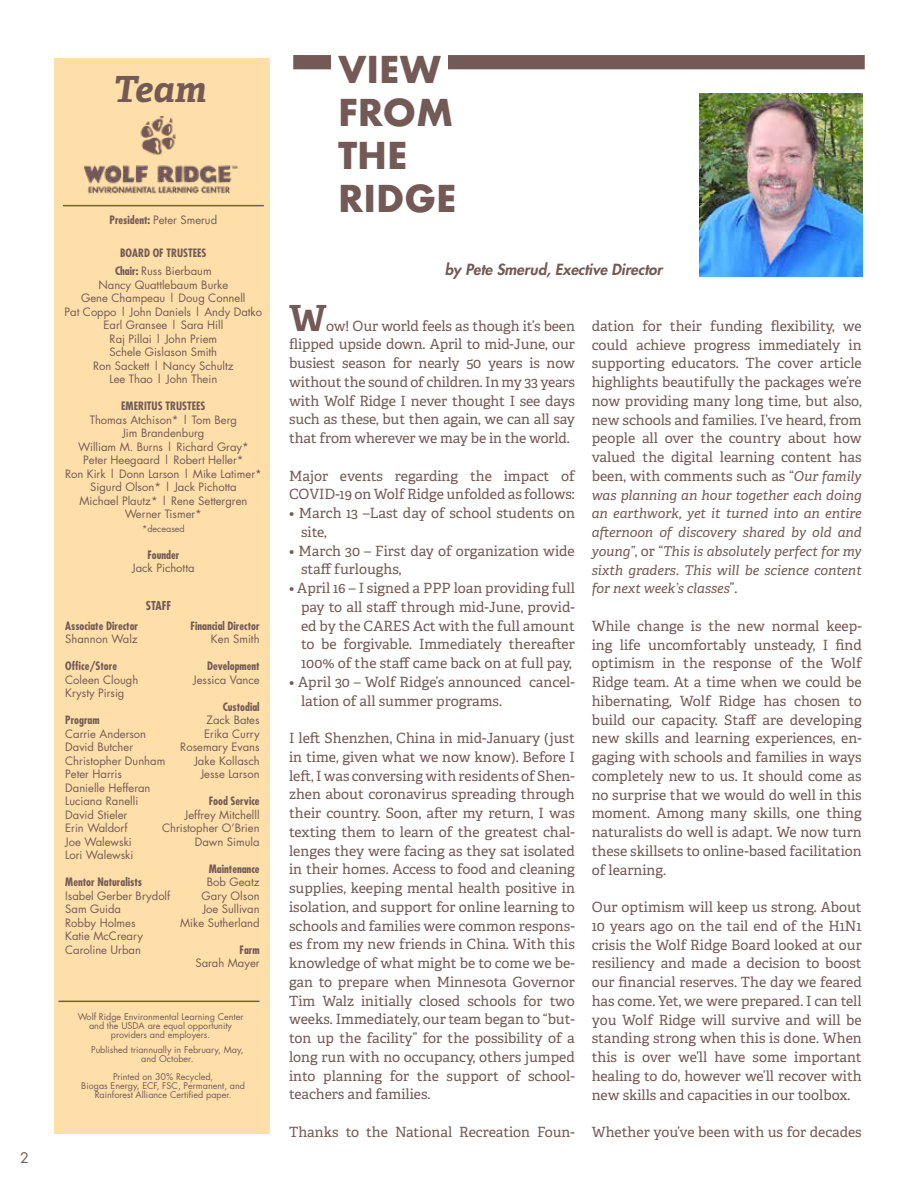
<style>
.page{position:relative;width:918px;height:1188px;background:#fff}
.page>*{position:absolute;margin:0;border:0;box-sizing:border-box;transform-origin:0 0}
.t1{font:700 36px/43.2px "Futura";color:#735a56}
.t2{font:italic 700 36px "Adelle Basic";color:#735a56}
.t3{font:700 36px "Adelle Basic";color:#735a56}
.t4{font:italic 800 15px "Futura";color:#735a56}
.t5{font:14.25px "Futura";color:#735a56}
.t6{font:14.1px/18.8px "Adelle";color:#735a56;text-align:justify}
.t7{font:italic 13.5px/18.8px "Adelle";color:#735a56;text-align:justify}
.t8{font:700 condensed 12px "Futura";color:#735a56}
.t9{font:11.25px/13.5px "Futura";color:#735a56}
.t10{font:700 condensed 11.25px/18.8px "Futura";color:#735a56;text-align:center}
.t11{font:9px/9px "Futura";color:#735a56;text-align:center}
.s1{font-weight:700;font-stretch:condensed}
.s2{font-weight:400;font-stretch:normal}
.s3{font-style:italic;font-size:13.5px}
.s4{font-style:normal;font-size:14.1px}
</style>
<div class="page">
<div style="left:54px;top:58px;width:216px;height:1076px;background:#ffdfa9"></div>
<img style="left:84px;top:165px;width:154px;height:29px">
<img style="left:140px;top:116px;width:36px;height:39px">
<hr style="left:59px;top:1001px;width:200px;height:1px;background:#735a56">
<hr style="left:63px;top:205px;width:201px;height:1px;background:#735a56">
<div style="left:293px;top:55px;width:572px;height:14px;background:#735a56"></div>
<div style="left:331px;top:52px;width:117px;height:38px;background:#fff"></div>
<img style="left:700px;top:94px;width:162px;height:182px">
<p class="t5" style="left:20px;top:1148px;width:10px">2</p>
<h1 class="t2" style="left:113px;top:67px;width:95px">Team</h1>
<p class="t9" style="left:110px;top:213px;width:109px"><span class="s1">President:</span> Peter Smerud</p>
<p class="t10" style="left:115px;top:243px;width:98px">BOARD OF TRUSTEES<br>Chair: <span class="s2">Russ Bierbaum</span></p>
<p class="t9" style="left:65px;top:278px;width:199px;text-align:center">Nancy Quattlebaum Burke<br>Gene Champeau | Doug Connell<br>Pat Coppo | John Daniels | Andy Datko<br>Earl Gransee | Sara Hill<br>Raj Pillai | John Priem<br>Schele Gislason Smith<br>Ron Sackett | Nancy Schultz<br>Lee Thao | John Thein</p>
<p class="t10" style="left:121px;top:397px;width:86px">EMERITUS TRUSTEES</p>
<p class="t9" style="left:65px;top:413px;width:198px;text-align:center">Thomas Atchison* | Tom Berg<br>Jim Brandenburg<br>William M. Burns | Richard Gray*<br>Peter Heegaard | Robert Heller*<br>Ron Kirk | Donn Larson | Mike Latimer*<br>Sigurd Olson* | Jack Pichotta<br>Michael Plautz* | Rene Settergren<br>Werner Tismer*</p>
<p class="t11" style="left:142px;top:524px;width:44px">*deceased</p>
<p class="t10" style="left:147px;top:545px;width:33px">Founder</p>
<p class="t9" style="left:132px;top:561px;width:64px">Jack Pichotta</p>
<p class="t8" style="left:146px;top:598px;width:27px">STAFF</p>
<p class="t10" style="left:191px;top:616px;width:71px">Financial Director</p>
<p class="t9" style="left:211px;top:632px;width:50px">Ken Smith</p>
<p class="t10" style="left:207px;top:657px;width:54px">Development</p>
<p class="t9" style="left:193px;top:673px;width:68px">Jessica Vance</p>
<p class="t10" style="left:223px;top:697px;width:38px">Custodial</p>
<p class="t9" style="left:180px;top:713px;width:81px;text-align:right">Zack Bates<br>Erika Curry<br>Rosemary Evans<br>Jake Kollasch<br>Jesse Larson</p>
<p class="t10" style="left:209px;top:792px;width:52px">Food Service</p>
<p class="t9" style="left:162px;top:808px;width:99px;text-align:right">Jeffrey Mitchelll<br>Christopher O’Brien<br>Dawn Simula</p>
<p class="t10" style="left:209px;top:859px;width:52px">Maintenance</p>
<p class="t9" style="left:180px;top:875px;width:81px;text-align:right">Bob Geatz<br>Gary Olson<br>Joe Sullivan<br>Mike Sutherland</p>
<p class="t10" style="left:240px;top:940px;width:22px">Farm</p>
<p class="t9" style="left:195px;top:956px;width:66px">Sarah Mayer</p>
<p class="t10" style="left:65px;top:616px;width:74px">Associate Director</p>
<p class="t9" style="left:65px;top:632px;width:74px">Shannon Walz</p>
<p class="t10" style="left:65px;top:657px;width:53px">Office/Store</p>
<p class="t9" style="left:65px;top:673px;width:75px">Coleen Clough<br>Krysty Pirsig</p>
<p class="t10" style="left:65px;top:711px;width:36px">Program</p>
<p class="t9" style="left:65px;top:727px;width:102px">Carrie Anderson<br>David Butcher<br>Christopher Dunham<br>Peter Harris<br>Danielle Hefferan<br>Luciana Ranelli<br>David Stieler<br>Erin Waldorf<br>Joe Walewski<br>Lori Walewski</p>
<p class="t10" style="left:65px;top:873px;width:78px">Mentor Naturalists</p>
<p class="t9" style="left:65px;top:889px;width:107px">Isabel Gerber Brydolf<br>Sam Guida<br>Robby Holmes<br>Katie McCreary<br>Caroline Urban</p>
<p class="t11" style="left:78px;top:1012px;width:167px">Wolf Ridge Environmental Learning Center and the USDA are equal opportunity providers and employers.</p>
<p class="t11" style="left:81px;top:1072px;width:165px">Printed on 30% Recycled,<br>Biogas Energy, ECF, FSC, Permanent, and<br>Rainforest Alliance Certified paper.</p>
<p class="t11" style="left:91px;top:1045px;width:154px">Published triannually in February, May, and October.</p>
<h1 class="t1" style="left:338px;top:48px;width:120px">VIEW<br>FROM<br>THE<br>RIDGE</h1>
<p class="t4" style="left:445px;top:260px;width:219px">by Pete Smerud, Exective Director</p>
<h1 class="t3" style="left:289px;top:295px;width:39px">W</h1>
<p class="t6" style="left:289px;top:316px;width:287px;text-indent:37px">ow! Our world feels as though it’s been flipped upside down. April to mid-June, our busiest season for nearly 50 years is now without the sound of children. In my 33 years with Wolf Ridge I never thought I see days such as these, but then again, we can all say that from wherever we may be in the world.</p>
<p class="t6" style="left:289px;top:466px;width:287px">Major events regarding the impact of<br>COVID-19 on Wolf Ridge unfolded as follows:</p>
<p class="t6" style="left:301px;top:504px;width:275px;text-indent:-12px">• March 13 –Last day of school students on site,</p>
<p class="t6" style="left:301px;top:541px;width:275px;text-indent:-12px">• March 30 – First day of organization wide staff furloughs,</p>
<p class="t6" style="left:301px;top:579px;width:275px;text-indent:-12px">• April 16 – I signed a PPP loan providing full pay to all staff through mid-June, provid&shy;ed by the CARES Act with the full amount to be forgivable. Immediately thereafter 100% of the staff came back on at full pay,</p>
<p class="t6" style="left:301px;top:673px;width:275px;text-indent:-12px">• April 30 – Wolf Ridge’s announced cancel&shy;lation of all summer programs.</p>
<p class="t6" style="left:289px;top:729px;width:287px">I left Shenzhen, China in mid-January (just in time, given what we now know). Before I left, I was conversing with residents of Shen&shy;zhen about coronavirus spreading through their country. Soon, after my return, I was texting them to learn of the greatest chal&shy;lenges they were facing as they sat isolated in their homes. Access to food and cleaning supplies, keeping mental health positive in isolation, and support for online learning to schools and families were common respons&shy;es from my new friends in China. With this knowledge of what might be to come we be&shy;gan to prepare when Minnesota Governor Tim Walz initially closed schools for two weeks. Immediately, our team began to “but&shy;ton up the facility” for the possibility of a long run with no occupancy, others jumped into planning for the support of school&shy;teachers and families.</p>
<p class="t6" style="left:289px;top:1123px;width:287px">Thanks to the National Recreation Foun-</p>
<p class="t6" style="left:592px;top:317px;width:272px">dation for their funding flexibility, we could achieve progress immediately in supporting educators. The cover article highlights beautifully the packages we’re now providing many long time, but also, new schools and families. I’ve heard, from people all over the country about how valued the digital learning content has been, with comments such as “<span class="s3">Our family</span></p>
<p class="t7" style="left:592px;top:486px;width:272px">was planning an hour together each doing an earthwork, yet it turned into an entire afternoon of discovery shared by old and young”<span class="s4">, or “</span>This is absolutely perfect for my sixth graders. This will be science content for next week’s classes<span class="s4">”.</span></p>
<p class="t6" style="left:592px;top:617px;width:272px">While change is the new normal keep&shy;ing life uncomfortably unsteady, I find optimism in the response of the Wolf Ridge team. At a time when we could be hibernating, Wolf Ridge has chosen to build our capacity. Staff are developing new skills and learning experiences, en&shy;gaging with schools and families in ways completely new to us. It should come as no surprise that we would do well in this moment. Among many skills, one thing naturalists do well is adapt. We now turn these skillsets to online-based facilitation of learning.</p>
<p class="t6" style="left:592px;top:898px;width:272px">Our optimism will keep us strong. About 10 years ago on the tail end of the H1N1 crisis the Wolf Ridge Board looked at our resiliency and made a decision to boost our financial reserves. The day we feared has come. Yet, we were prepared. I can tell you Wolf Ridge will survive and will be standing strong when this is done. When this is over we’ll have some important healing to do, however we’ll recover with new skills and capacities in our toolbox.</p>
<p class="t6" style="left:592px;top:1123px;width:271px">Whether you’ve been with us for decades</p>
</div>
